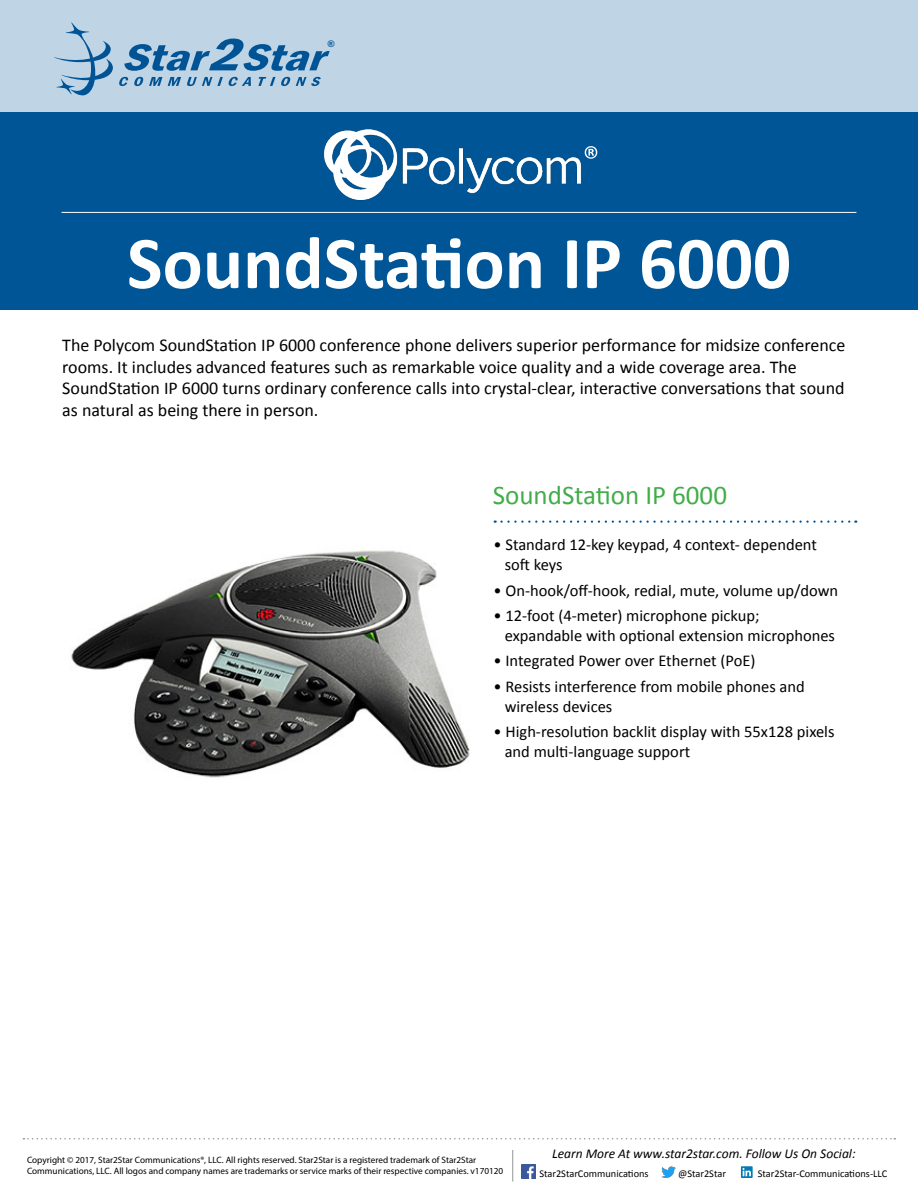
<style>
.page{position:relative;width:918px;height:1188px;background:#fff}
.page>*{position:absolute;margin:0;border:0;box-sizing:border-box;transform-origin:0 0}
.t1{font:700 75px "Calibri";color:#fff}
.t2{font:27px "Calibri";color:#41ad49}
.t3{font:18px/21.6px "Calibri";color:#000}
.t4{font:16.5px/19.8px "Calibri";color:#000}
.t5{font:italic 13.5px "Calibri";color:#000}
.t6{font:10.35px "Calibri";color:#000}
.t7{font:9.15px/11.1px "Myriad Pro";color:#000}
.t8{font:900 9.15px "Arial";color:#005496}
</style>
<div class="page">
<img style="left:71px;top:550px;width:399px;height:228px">
<div style="left:0;top:0;width:918px;height:309px;background:#005596"></div>
<hr style="left:62px;top:212px;width:794px;height:1px;background:#fff">
<div style="left:0;top:0;width:918px;height:112px;background:#bfd4e4"></div>
<svg style="left:124px;top:39px;width:206px;height:32px"></svg>
<svg style="left:119px;top:77px;width:24px;height:9px"></svg>
<svg style="left:149px;top:77px;width:13px;height:9px"></svg>
<svg style="left:168px;top:77px;width:13px;height:9px"></svg>
<svg style="left:187px;top:77px;width:64px;height:9px"></svg>
<svg style="left:258px;top:77px;width:32px;height:9px"></svg>
<svg style="left:296px;top:77px;width:25px;height:9px"></svg>
<svg style="left:54px;top:22px;width:59px;height:73px"></svg>
<svg style="left:522px;top:1165px;width:13px;height:13px"></svg>
<svg style="left:741px;top:1166px;width:12px;height:12px"></svg>
<svg style="left:743px;top:1168px;width:8px;height:8px"></svg>
<img style="left:661px;top:1166px;width:15px;height:12px">
<svg style="left:23px;top:1138px;width:872px;height:2px"></svg>
<hr style="left:512px;top:1150px;width:1px;height:32px;background:#939598">
<svg style="left:495px;top:520px;width:361px;height:3px"></svg>
<svg style="left:585px;top:146px;width:12px;height:13px"></svg>
<img style="left:323px;top:129px;width:259px;height:72px">
<p class="t8" style="left:327px;top:37px;width:9px">®</p>
<h1 class="t1" style="left:127px;top:215px;width:665px">SoundStation IP 6000</h1>
<p class="t3" style="left:62px;top:334px;width:785px">The Polycom SoundStation IP 6000 conference phone delivers superior performance for midsize conference rooms. It includes advanced features such as remarkable voice quality and a wide coverage area. The SoundStation IP 6000 turns ordinary conference calls into crystal-clear, interactive conversations that sound as natural as being there in person.</p>
<h2 class="t2" style="left:493px;top:478px;width:236px">SoundStation IP 6000</h2>
<p class="t4" style="left:505px;top:535px;width:314px;text-indent:-11px">• Standard 12-key keypad, 4 context- dependent soft keys</p>
<p class="t4" style="left:494px;top:580px;width:346px">• On-hook/off-hook, redial, mute, volume up/down</p>
<p class="t4" style="left:505px;top:606px;width:332px;text-indent:-11px">• 12-foot (4-meter) microphone pickup; expandable with optional extension microphones</p>
<p class="t4" style="left:494px;top:651px;width:263px">• Integrated Power over Ethernet (PoE)</p>
<p class="t4" style="left:505px;top:676px;width:302px;text-indent:-11px">• Resists interference from mobile phones and wireless devices</p>
<p class="t4" style="left:505px;top:722px;width:331px;text-indent:-11px">• High-resolution backlit display with 55x128 pixels and multi-language support</p>
<p class="t7" style="left:27px;top:1154px;width:478px">Copyright © 2017, Star2Star Communications®, LLC. All rights reserved. Star2Star is a registered trademark of Star2Star<br>Communications, LLC. All logos and company names are trademarks or service marks of their respective companies. v170120</p>
<p class="t5" style="left:552px;top:1144px;width:305px">Learn More At www.star2star.com. Follow Us On Social:</p>
<p class="t6" style="left:539px;top:1167px;width:111px">Star2StarCommunications</p>
<p class="t6" style="left:678px;top:1167px;width:49px">@Star2Star</p>
<p class="t6" style="left:758px;top:1167px;width:131px">Star2Star-Communications-LLC</p>
</div>
